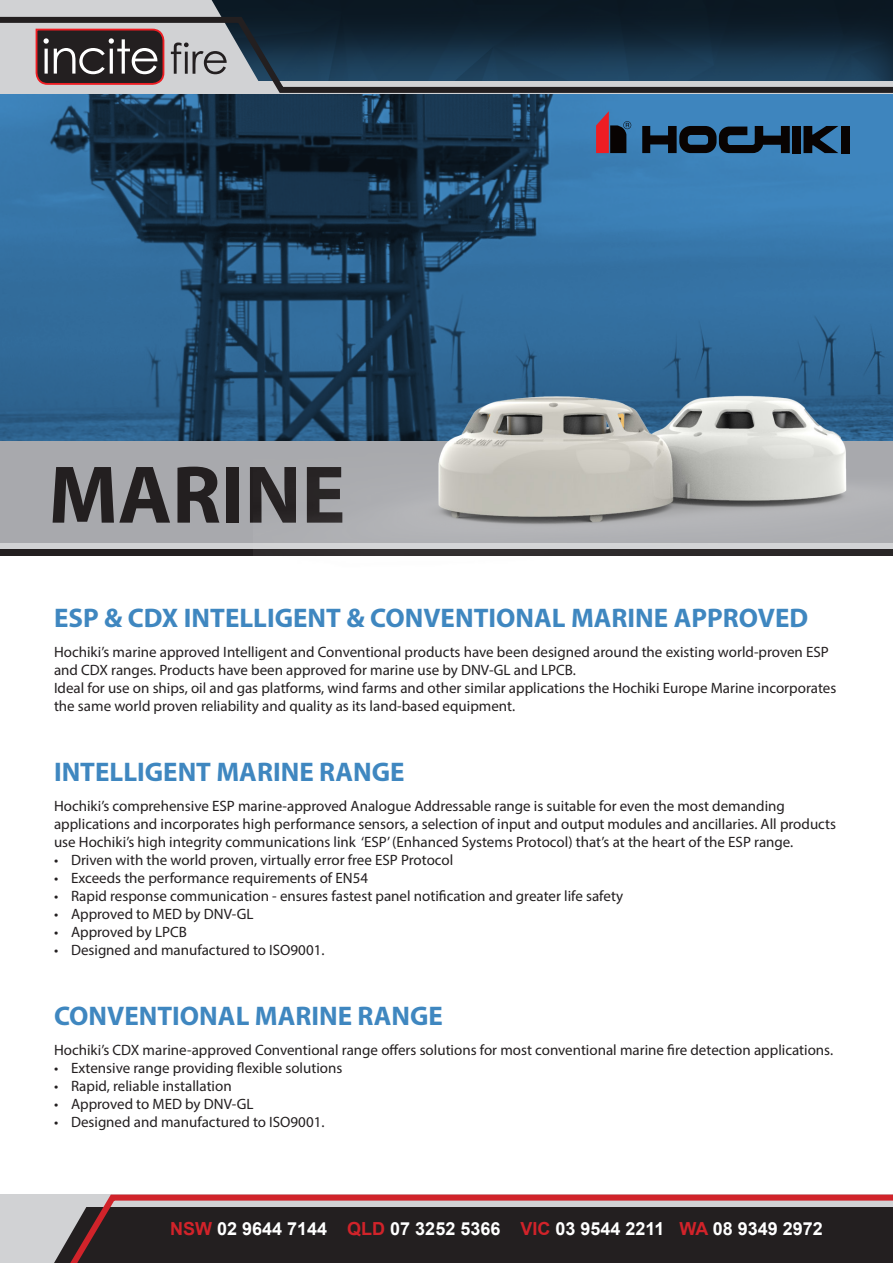
<style>
.page{position:relative;width:893px;height:1263px;background:#fff}
.page>*{position:absolute;margin:0;border:0;box-sizing:border-box;transform-origin:0 0}
.t1{font:700 82.5px "Myriad Pro";color:#231f20}
.t2{font:700 27px "Myriad Pro";color:#3f87c0}
.t3{font:700 18px "Arial";color:#fff}
.t4{font:15px/18px "Myriad Pro";color:#231f20}
.s1{color:#d1232a}
</style>
<div class="page">
<svg style="left:0;top:96px;width:893px;height:345px;background:#28587e"></svg>
<div style="left:0;top:0;width:893px;height:81px;background:#0b1823"></div>
<div style="left:0;top:0;width:220px;height:14px;background:#d1d2d4"></div>
<svg style="left:0;top:14px;width:893px;height:82px"></svg>
<svg style="left:0;top:1194px;width:893px;height:69px;background:#473436"></svg>
<svg style="left:0;top:1206px;width:87px;height:57px;background:#b5b0b2"></svg>
<div style="left:0;top:441px;width:893px;height:102px;background:#a8a9ad"></div>
<div style="left:0;top:543px;width:893px;height:6px;background:#d1d2d4"></div>
<div style="left:0;top:549px;width:893px;height:7px;background:#231f20"></div>
<img style="left:253px;top:224px;width:640px;height:332px">
<svg style="left:596px;top:111px;width:35px;height:42px"></svg>
<svg style="left:642px;top:126px;width:148px;height:27px;background:#1b3347"></svg>
<div style="left:792px;top:126px;width:9px;height:27px;background:#080302"></div>
<svg style="left:803px;top:126px;width:35px;height:27px"></svg>
<div style="left:841px;top:126px;width:8px;height:27px;background:#080302"></div>
<p class="t1" style="left:48px;top:441px;width:299px">MARINE</p>
<p class="t2" style="left:54px;top:600px;width:756px">ESP &amp; CDX INTELLIGENT &amp; CONVENTIONAL MARINE APPROVED</p>
<p class="t4" style="left:54px;top:642px;width:776px">Hochiki’s marine approved Intelligent and Conventional products have been designed around the existing world-proven ESP and CDX ranges. Products have been approved for marine use by DNV-GL and LPCB.</p>
<p class="t4" style="left:54px;top:678px;width:784px">Ideal for use on ships, oil and gas platforms, wind farms and other similar applications the Hochiki Europe Marine incorporates the same world proven reliability and quality as its land-based equipment.</p>
<p class="t2" style="left:54px;top:754px;width:352px">INTELLIGENT MARINE RANGE</p>
<p class="t4" style="left:54px;top:796px;width:784px">Hochiki’s comprehensive ESP marine-approved Analogue Addressable range is suitable for even the most demanding applications and incorporates high performance sensors, a selection of input and output modules and ancillaries. All products use Hochiki’s high integrity communications link ‘ESP’ (Enhanced Systems Protocol) that’s at the heart of the ESP range.</p>
<p class="t4" style="left:54px;top:850px;width:401px">• Driven with the world proven, virtually error free ESP Protocol</p>
<p class="t4" style="left:54px;top:868px;width:316px">• Exceeds the performance requirements of EN54</p>
<p class="t4" style="left:54px;top:886px;width:571px">• Rapid response communication - ensures fastest panel notification and greater life safety</p>
<p class="t4" style="left:54px;top:904px;width:201px">• Approved to MED by DNV-GL</p>
<p class="t4" style="left:54px;top:922px;width:134px">• Approved by LPCB</p>
<p class="t4" style="left:54px;top:940px;width:272px">• Designed and manufactured to ISO9001.</p>
<p class="t2" style="left:54px;top:998px;width:391px">CONVENTIONAL MARINE RANGE</p>
<p class="t4" style="left:54px;top:1040px;width:781px">Hochiki’s CDX marine-approved Conventional range offers solutions for most conventional marine fire detection applications.</p>
<p class="t4" style="left:54px;top:1058px;width:290px">• Extensive range providing flexible solutions</p>
<p class="t4" style="left:54px;top:1076px;width:179px">• Rapid, reliable installation</p>
<p class="t4" style="left:54px;top:1094px;width:201px">• Approved to MED by DNV-GL</p>
<p class="t4" style="left:54px;top:1112px;width:272px">• Designed and manufactured to ISO9001.</p>
<p class="t3" style="left:170px;top:1215px;width:654px"><span class="s1">NSW</span> 02 9644 7144 <span class="s1">QLD</span> 07 3252 5366 <span class="s1">VIC</span> 03 9544 2211 <span class="s1">WA</span> 08 9349 2972</p>
</div>
